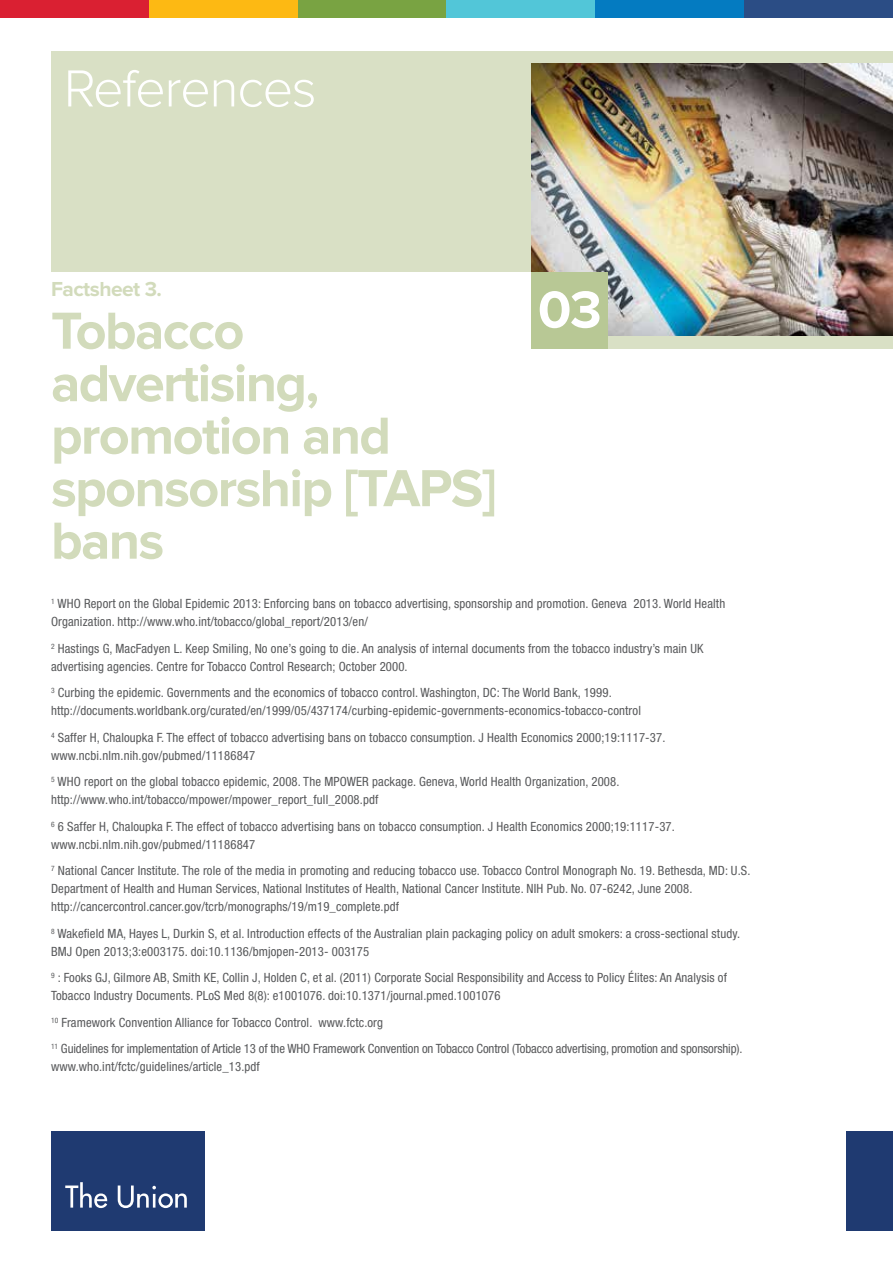
<style>
.page{position:relative;width:893px;height:1263px;background:#fff}
.page>*{position:absolute;margin:0;border:0;box-sizing:border-box;transform-origin:0 0}
.t1{font:700 54px/52.5px "Proxima Nova";letter-spacing:-.03em;color:#d2dbbb}
.t2{font:300 54px "Proxima Nova";letter-spacing:-.025em;color:#fff}
.t3{font:700 54px "Proxima Nova";color:#fff}
.t4{font:700 21px "Proxima Nova";letter-spacing:-.025em;color:#d2dbbb}
.t5{font:condensed 12.75px/18px "Helvetica Neue";letter-spacing:.01em;color:#58595b}
.t6{font:condensed 12.75px/26.5px "Helvetica Neue";letter-spacing:-.01em;color:#58595b}
</style>
<div class="page">
<div style="left:51px;top:51px;width:842px;height:298px;background:#d9e0c5"></div>
<img style="left:531px;top:64px;width:362px;height:272px">
<div style="left:51px;top:272px;width:480px;height:99px;background:#fff"></div>
<div style="left:531px;top:272px;width:77px;height:77px;background:#b8c895"></div>
<div style="left:51px;top:1131px;width:153px;height:99px;background:#1f3a71"></div>
<svg style="left:65px;top:1182px;width:42px;height:26px"></svg>
<svg style="left:118px;top:1185px;width:69px;height:23px"></svg>
<div style="left:846px;top:1131px;width:47px;height:99px;background:#1f3a71"></div>
<div style="left:0;top:0;width:149px;height:17px;background:#da2032"></div>
<div style="left:149px;top:0;width:149px;height:17px;background:#fdb913"></div>
<div style="left:298px;top:0;width:148px;height:17px;background:#79a342"></div>
<div style="left:446px;top:0;width:149px;height:17px;background:#52c6d8"></div>
<div style="left:595px;top:0;width:149px;height:17px;background:#047bc1"></div>
<div style="left:744px;top:0;width:149px;height:17px;background:#2b4d85"></div>
<h1 class="t2" style="left:64px;top:59px;width:254px">References</h1>
<h2 class="t4" style="left:51px;top:277px;width:112px">Factsheet 3.</h2>
<h1 class="t1" style="left:51px;top:306px;width:447px">Tobacco advertising, promotion and sponsorship [TAPS] bans</h1>
<h1 class="t3" style="left:538px;top:279px;width:65px">03</h1>
<p class="t5" style="left:51px;top:595px;width:676px"><sup>1</sup> WHO Report on the Global Epidemic 2013: Enforcing bans on tobacco advertising, sponsorship and promotion. Geneva 2013. World Health<br>Organization. http://www.who.int/tobacco/global_report/2013/en/</p>
<p class="t5" style="left:51px;top:639px;width:654px"><sup>2</sup> Hastings G, MacFadyen L. Keep Smiling, No one’s going to die. An analysis of internal documents from the tobacco industry’s main UK advertising agencies. Centre for Tobacco Control Research; October 2000.</p>
<p class="t5" style="left:51px;top:684px;width:591px"><sup>3</sup> Curbing the epidemic. Governments and the economics of tobacco control. Washington, DC: The World Bank, 1999. http://documents.worldbank.org/curated/en/1999/05/437174/curbing-epidemic-governments-economics-tobacco-control</p>
<p class="t5" style="left:51px;top:728px;width:616px"><sup>4</sup> Saffer H, Chaloupka F. The effect of tobacco advertising bans on tobacco consumption. J Health Economics 2000;19:1117-37. www.ncbi.nlm.nih.gov/pubmed/11186847</p>
<p class="t5" style="left:51px;top:773px;width:570px"><sup>5</sup> WHO report on the global tobacco epidemic, 2008. The MPOWER package. Geneva, World Health Organization, 2008. http://www.who.int/tobacco/mpower/mpower_report_full_2008.pdf</p>
<p class="t5" style="left:51px;top:817px;width:625px"><sup>6</sup> 6 Saffer H, Chaloupka F. The effect of tobacco advertising bans on tobacco consumption. J Health Economics 2000;19:1117-37. www.ncbi.nlm.nih.gov/pubmed/11186847</p>
<p class="t5" style="left:51px;top:862px;width:701px"><sup>7</sup> National Cancer Institute. The role of the media in promoting and reducing tobacco use. Tobacco Control Monograph No. 19. Bethesda, MD: U.S.<br>Department of Health and Human Services, National Institutes of Health, National Cancer Institute. NIH Pub. No. 07-6242, June 2008. http://cancercontrol.cancer.gov/tcrb/monographs/19/m19_complete.pdf</p>
<p class="t5" style="left:51px;top:924px;width:691px"><sup>8</sup> Wakefield MA, Hayes L, Durkin S, et al. Introduction effects of the Australian plain packaging policy on adult smokers: a cross-sectional study.<br>BMJ Open 2013;3:e003175. doi:10.1136/bmjopen-2013- 003175</p>
<p class="t5" style="left:51px;top:969px;width:677px"><sup>9</sup> : Fooks GJ, Gilmore AB, Smith KE, Collin J, Holden C, et al. (2011) Corporate Social Responsibility and Access to Policy Élites: An Analysis of<br>Tobacco Industry Documents. PLoS Med 8(8): e1001076. doi:10.1371/journal.pmed.1001076</p>
<p class="t6" style="left:51px;top:1009px;width:693px"><sup>10</sup> Framework Convention Alliance for Tobacco Control. www.fctc.org<br><sup>11</sup> Guidelines for implementation of Article 13 of the WHO Framework Convention on Tobacco Control (Tobacco advertising, promotion and sponsorship).</p>
<p class="t5" style="left:51px;top:1058px;width:210px">www.who.int/fctc/guidelines/article_13.pdf</p>
</div>
